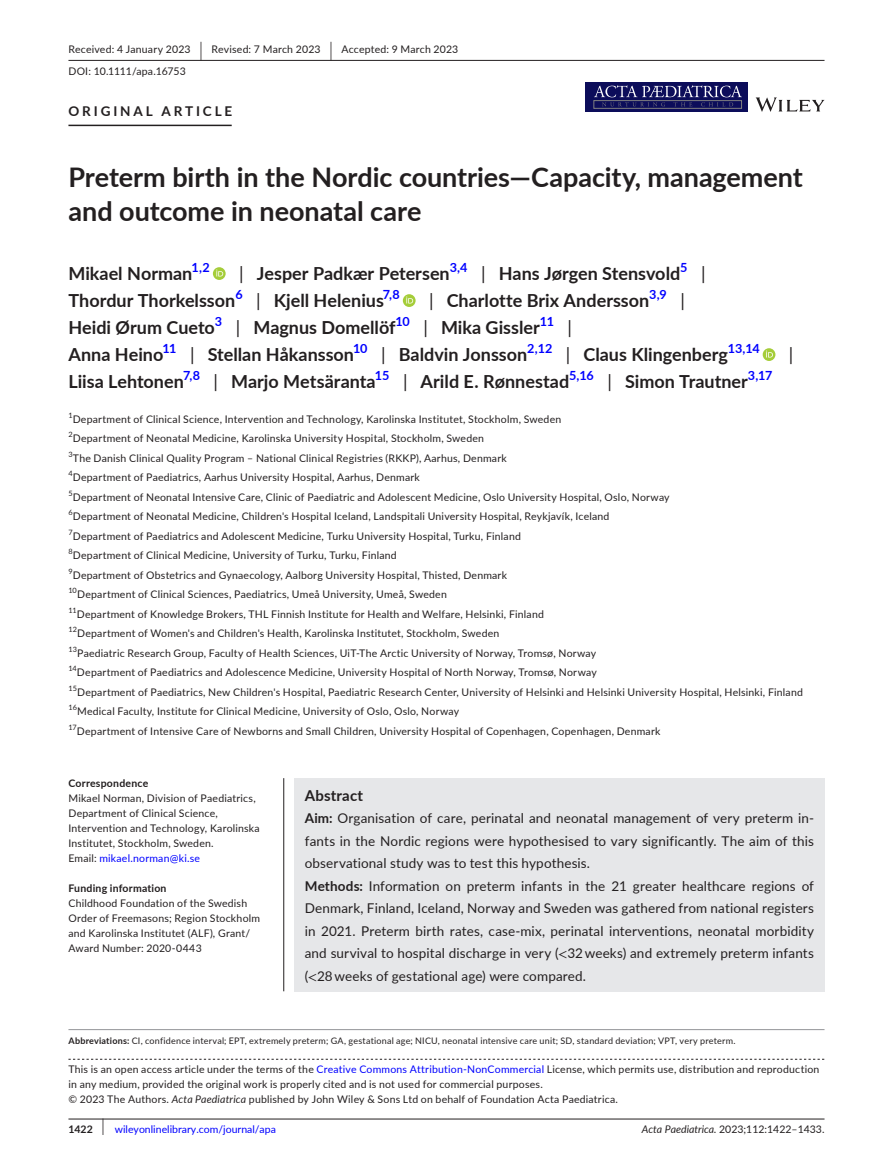
<style>
.page{position:relative;width:893px;height:1174px;background:#fff}
.page>*{position:absolute;margin:0;border:0;box-sizing:border-box;transform-origin:0 0}
.t1{font:700 27px/34.5px "Lato";color:#231f20}
.t2{font:700 18px "Lato";color:#231f20}
.t3{font:18px "Lato";color:#231f20}
.t4{font:700 15px "Lato";letter-spacing:.015em;color:#231f20}
.t5{font:13.5px/22.5px "Lato";letter-spacing:.01em;color:#231f20}
.t6{font:700 13.5px "Lato";letter-spacing:.215em;color:#231f20}
.t7{font:700 12.6px "Lato";letter-spacing:-.015em;color:#00f}
.t8{font:10.5px/19.5px "Lato";letter-spacing:.02em;color:#231f20}
.t9{font:10.5px "Lato";color:#00f}
.t10{font:10.5px "Lato";color:#231f20}
.t11{font:700 10.5px "Lato";letter-spacing:.02em;color:#231f20}
.t12{font:9px "Lato";letter-spacing:.025em;color:#231f20}
.s1{font-size:19.65px}
.s2{font-weight:400}
.s3{color:#00f}
.s4{font-weight:700}
.s5{font-family:"STIX"}
.s6{font-style:italic}
.s7{font-weight:700;color:#231f20}
.s8{font-size:17.4px;color:#231f20}
</style>
<div class="page">
<hr style="left:68px;top:1118px;width:756px;height:1px;background:#231f20">
<svg style="left:756px;top:97px;width:68px;height:15px"></svg>
<svg style="left:586px;top:82px;width:162px;height:30px;background:#16175d"></svg>
<svg style="left:594px;top:85px;width:148px;height:21px;background:#333472"></svg>
<hr style="left:68px;top:60px;width:756px;height:1px;background:#231f20">
<hr style="left:68px;top:125px;width:164px;height:1px;background:#231f20">
<svg style="left:213px;top:267px;width:13px;height:13px"></svg>
<svg style="left:216px;top:269px;width:7px;height:7px"></svg>
<svg style="left:403px;top:294px;width:13px;height:13px"></svg>
<svg style="left:406px;top:296px;width:7px;height:7px"></svg>
<svg style="left:763px;top:348px;width:12px;height:13px"></svg>
<svg style="left:766px;top:350px;width:7px;height:7px"></svg>
<svg style="left:68px;top:1058px;width:756px;height:1px"></svg>
<hr style="left:68px;top:1029px;width:756px;height:1px;background:#939598">
<div style="left:294px;top:778px;width:530px;height:213px;background:#e6e7e9"></div>
<hr style="left:283px;top:778px;width:1px;height:213px;background:#231f20">
<p class="t8" style="left:68px;top:38px;width:391px;line-height:21.8px">Received: 4 January 2023 <span class="s1">|</span> Revised: 7 March 2023 <span class="s1">|</span> Accepted: 9 March 2023<br>DOI: 10.1111/apa.16753</p>
<p class="t6" style="left:68px;top:101px;width:165px">ORIGINAL ARTICLE</p>
<h1 class="t1" style="left:68px;top:159px;width:736px">Preterm birth in the Nordic countries—Capacity, management and outcome in neonatal care</h1>
<h2 class="t2" style="left:68px;top:260px;width:126px">Mikael Norman</h2>
<p class="t7" style="left:192px;top:258px;width:20px">1,2</p>
<h2 class="t2" style="left:239px;top:260px;width:212px"><span class="s2">|</span> Jesper Padkær Petersen</h2>
<p class="t7" style="left:450px;top:258px;width:19px">3,4</p>
<h2 class="t2" style="left:481px;top:260px;width:201px"><span class="s2">|</span> Hans Jørgen Stensvold</h2>
<p class="t7" style="left:680px;top:258px;width:9px">5</p>
<h2 class="t3" style="left:701px;top:260px;width:6px">|</h2>
<h2 class="t2" style="left:68px;top:287px;width:168px">Thordur Thorkelsson</h2>
<p class="t7" style="left:235px;top:285px;width:9px">6</p>
<h2 class="t2" style="left:256px;top:287px;width:129px"><span class="s2">|</span> Kjell Helenius</h2>
<p class="t7" style="left:383px;top:285px;width:18px">7,8</p>
<h2 class="t2" style="left:429px;top:287px;width:222px"><span class="s2">|</span> Charlotte Brix Andersson</h2>
<p class="t7" style="left:649px;top:285px;width:19px">3,9</p>
<h2 class="t3" style="left:680px;top:287px;width:6px">|</h2>
<h2 class="t2" style="left:68px;top:314px;width:148px">Heidi Ørum Cueto</h2>
<p class="t7" style="left:215px;top:312px;width:9px">3</p>
<h2 class="t2" style="left:236px;top:314px;width:161px"><span class="s2">|</span> Magnus Domellöf</h2>
<p class="t7" style="left:395px;top:312px;width:16px">10</p>
<h2 class="t2" style="left:423px;top:314px;width:118px"><span class="s2">|</span> Mika Gissler</h2>
<p class="t7" style="left:540px;top:312px;width:16px">11</p>
<h2 class="t3" style="left:567px;top:314px;width:6px">|</h2>
<h2 class="t2" style="left:68px;top:341px;width:96px">Anna Heino</h2>
<p class="t7" style="left:162px;top:339px;width:16px">11</p>
<h2 class="t2" style="left:190px;top:341px;width:165px"><span class="s2">|</span> Stellan Håkansson</h2>
<p class="t7" style="left:353px;top:339px;width:16px">10</p>
<h2 class="t2" style="left:381px;top:341px;width:148px"><span class="s2">|</span> Baldvin Jonsson</h2>
<p class="t7" style="left:527px;top:339px;width:27px">2,12</p>
<h2 class="t2" style="left:566px;top:341px;width:164px"><span class="s2">|</span> Claus Klingenberg</h2>
<p class="t7" style="left:728px;top:339px;width:33px">13,14</p>
<h2 class="t3" style="left:789px;top:341px;width:6px">|</h2>
<h2 class="t2" style="left:68px;top:368px;width:117px">Liisa Lehtonen</h2>
<p class="t7" style="left:183px;top:366px;width:18px">7,8</p>
<h2 class="t2" style="left:214px;top:368px;width:164px"><span class="s2">|</span> Marjo Metsäranta</h2>
<p class="t7" style="left:375px;top:366px;width:16px">15</p>
<h2 class="t2" style="left:403px;top:368px;width:168px"><span class="s2">|</span> Arild E. Rønnestad</h2>
<p class="t7" style="left:569px;top:366px;width:26px">5,16</p>
<h2 class="t2" style="left:607px;top:368px;width:142px"><span class="s2">|</span> Simon Trautner</h2>
<p class="t7" style="left:748px;top:366px;width:26px">3,17</p>
<p class="t8" style="left:68px;top:408px;width:736px"><sup>1</sup>Department of Clinical Science, Intervention and Technology, Karolinska Institutet, Stockholm, Sweden<br><sup>2</sup>Department of Neonatal Medicine, Karolinska University Hospital, Stockholm, Sweden<br><sup>3</sup>The Danish Clinical Quality Program – National Clinical Registries (RKKP), Aarhus, Denmark<br><sup>4</sup>Department of Paediatrics, Aarhus University Hospital, Aarhus, Denmark<br><sup>5</sup>Department of Neonatal Intensive Care, Clinic of Paediatric and Adolescent Medicine, Oslo University Hospital, Oslo, Norway<br><sup>6</sup>Department of Neonatal Medicine, Children's Hospital Iceland, Landspitali University Hospital, Reykjavík, Iceland<br><sup>7</sup>Department of Paediatrics and Adolescent Medicine, Turku University Hospital, Turku, Finland<br><sup>8</sup>Department of Clinical Medicine, University of Turku, Turku, Finland<br><sup>9</sup>Department of Obstetrics and Gynaecology, Aalborg University Hospital, Thisted, Denmark<br><sup>10</sup>Department of Clinical Sciences, Paediatrics, Umeå University, Umeå, Sweden<br><sup>11</sup>Department of Knowledge Brokers, THL Finnish Institute for Health and Welfare, Helsinki, Finland<br><sup>12</sup>Department of Women's and Children's Health, Karolinska Institutet, Stockholm, Sweden<br><sup>13</sup>Paediatric Research Group, Faculty of Health Sciences, UiT-The Arctic University of Norway, Tromsø, Norway<br><sup>14</sup>Department of Paediatrics and Adolescence Medicine, University Hospital of North Norway, Tromsø, Norway<br><sup>15</sup>Department of Paediatrics, New Children's Hospital, Paediatric Research Center, University of Helsinki and Helsinki University Hospital, Helsinki, Finland <sup>16</sup>Medical Faculty, Institute for Clinical Medicine, University of Oslo, Oslo, Norway<br><sup>17</sup>Department of Intensive Care of Newborns and Small Children, University Hospital of Copenhagen, Copenhagen, Denmark</p>
<p class="t11" style="left:68px;top:775px;width:81px">Correspondence</p>
<p class="t8" style="left:68px;top:790px;width:193px;line-height:15px">Mikael Norman, Division of Paediatrics, Department of Clinical Science, Intervention and Technology, Karolinska Institutet, Stockholm, Sweden.<br>Email: <span class="s3">mikael.norman@ki.se</span></p>
<p class="t11" style="left:68px;top:880px;width:100px">Funding information</p>
<p class="t8" style="left:68px;top:895px;width:193px;line-height:15px">Childhood Foundation of the Swedish Order of Freemasons; Region Stockholm and Karolinska Institutet (ALF), Grant/ Award Number: 2020-0443</p>
<h3 class="t4" style="left:305px;top:784px;width:60px">Abstract</h3>
<p class="t5" style="left:305px;top:806px;width:511px"><span class="s4">Aim:</span> Organisation of care, perinatal and neonatal management of very preterm in&shy;fants in the Nordic regions were hypothesised to vary significantly. The aim of this observational study was to test this hypothesis.<br><span class="s4">Methods:</span> Information on preterm infants in the 21 greater healthcare regions of Denmark, Finland, Iceland, Norway and Sweden was gathered from national registers in 2021. Preterm birth rates, case-mix, perinatal interventions, neonatal morbidity and survival to hospital discharge in very (<span class="s5">&lt;</span>32 weeks) and extremely preterm infants (<span class="s5">&lt;</span>28 weeks of gestational age) were compared.</p>
<p class="t12" style="left:68px;top:1033px;width:668px"><span class="s4">Abbreviations:</span> CI, confidence interval; EPT, extremely preterm; GA, gestational age; NICU, neonatal intensive care unit; SD, standard deviation; VPT, very preterm.</p>
<p class="t8" style="left:68px;top:1061px;width:752px;line-height:15px">This is an open access article under the terms of the <span class="s3">Creative Commons Attribution-NonCommercial</span> License, which permits use, distribution and reproduction in any medium, provided the original work is properly cited and is not used for commercial purposes.<br>© 2023 The Authors. <span class="s6">Acta Paediatrica</span> published by John Wiley &amp; Sons Ltd on behalf of Foundation Acta Paediatrica.</p>
<p class="t9" style="left:68px;top:1121px;width:209px"><span class="s7">1422</span> <span class="s8">|</span> wileyonlinelibrary.com/journal/apa</p>
<p class="t10" style="left:642px;top:1121px;width:184px"><span class="s6">Acta Paediatrica.</span> 2023;112:1422–1433.</p>
</div>
